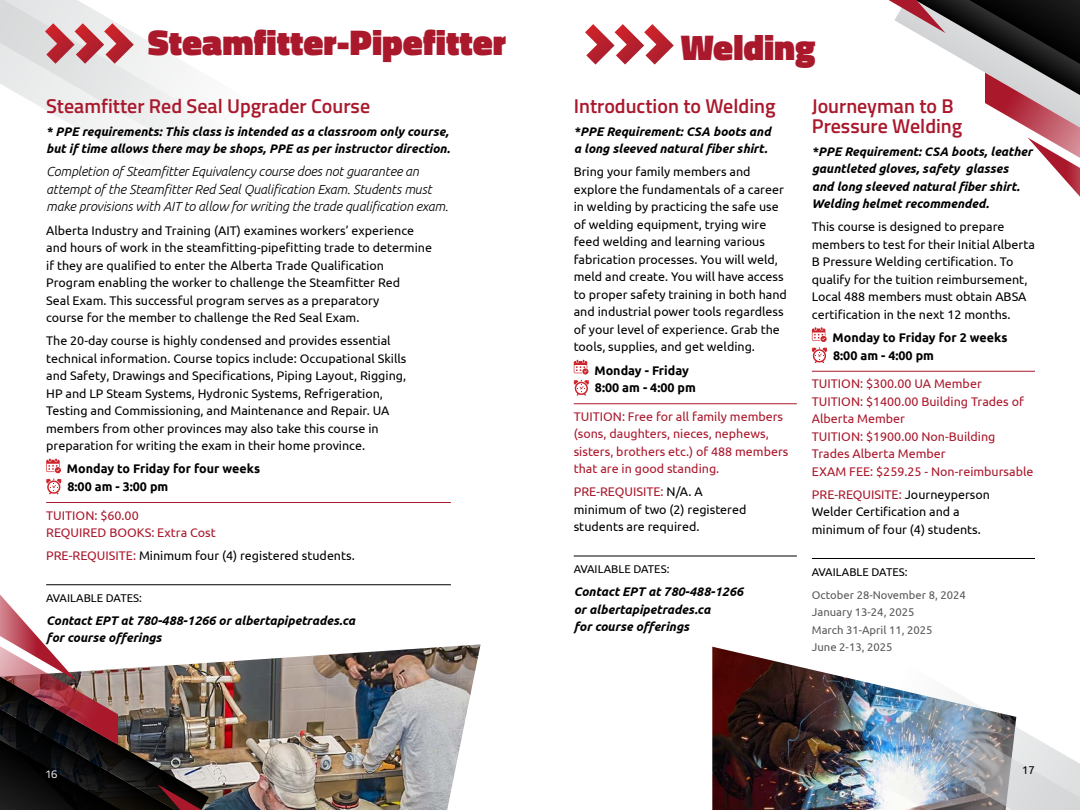
<style>
.page{position:relative;width:1080px;height:810px;background:#fff}
.page>*{position:absolute;margin:0;border:0;box-sizing:border-box;transform-origin:0 0}
.Main_Headin{font:900 36.25px "Titillium Web";color:#aa182c}
.Subhead_SansSerif_red{font:600 20px/20px "Titillium Web";color:#aa182c}
.body_text_italic{font:italic 300 13.12px/17.5px "Ubuntu";letter-spacing:-.01em;color:#000}
.body_text{font:12.5px/17.5px "Ubuntu";color:#000}
.body_text_bold_italic{font:italic 700 12.5px/17.5px "Ubuntu";color:#000}
.CERTIFICATION{font:12.5px/17.5px "Ubuntu";color:#aa182c}
.chart_text_bold{font:700 12.5px/17.5px "Ubuntu";color:#000}
.dates{font:11.25px "Ubuntu";color:#58595b}
.Available_date{font:11.25px "Ubuntu";color:#000}
.t1{font:11.25px "Titillium Web";color:#fff}
.s1{color:#aa182c}
</style>
<div class="page">
<img style="left:272px;top:644px;width:209px;height:166px">
<img style="left:712px;top:647px;width:159px;height:163px">
<img style="left:0;top:584px;width:272px;height:226px">
<svg style="left:0;top:0;width:197px;height:147px"></svg>
<img style="left:871px;top:683px;width:209px;height:127px">
<svg style="left:889px;top:0;width:191px;height:197px"></svg>
<svg style="left:45px;top:23px;width:89px;height:41px;background:#d38d93"></svg>
<hr style="left:46px;top:502px;width:405px;height:1px;background:#aa182c">
<hr style="left:46px;top:585px;width:405px;height:1px;background:#000">
<svg style="left:46px;top:459px;width:15px;height:14px"></svg>
<svg style="left:46px;top:479px;width:15px;height:15px"></svg>
<hr style="left:574px;top:404px;width:223px;height:1px;background:#aa182c">
<hr style="left:574px;top:556px;width:223px;height:1px;background:#000">
<svg style="left:574px;top:360px;width:15px;height:36px"></svg>
<svg style="left:585px;top:24px;width:89px;height:41px"></svg>
<hr style="left:812px;top:371px;width:223px;height:1px;background:#aa182c">
<hr style="left:812px;top:558px;width:223px;height:1px;background:#000">
<svg style="left:812px;top:327px;width:15px;height:36px"></svg>
<p class="Main_Headin" style="left:148px;top:16px;width:360px">Steamfitter-Pipefitter</p>
<p class="Subhead_SansSerif_red" style="left:46px;top:95px;width:325px">Steamfitter Red Seal Upgrader Course</p>
<p class="body_text_bold_italic" style="left:46px;top:122px;width:405px">* PPE requirements: This class is intended as a classroom only course, but if time allows there may be shops, PPE as per instructor direction.</p>
<p class="body_text_italic" style="left:46px;top:163px;width:404px">Completion of Steamfitter Equivalency course does not guarantee an attempt of the Steamfitter Red Seal Qualification Exam. Students must make provisions with AIT to allow for writing the trade qualification exam.</p>
<p class="body_text" style="left:46px;top:221px;width:387px">Alberta Industry and Training (AIT) examines workers’ experience and hours of work in the steamfitting-pipefitting trade to determine if they are qualified to enter the Alberta Trade Qualification Program enabling the worker to challenge the Steamfitter Red<br>Seal Exam. This successful program serves as a preparatory<br>course for the member to challenge the Red Seal Exam.</p>
<p class="body_text" style="left:46px;top:332px;width:362px">The 20-day course is highly condensed and provides essential technical information. Course topics include: Occupational Skills and Safety, Drawings and Specifications, Piping Layout, Rigging, HP and LP Steam Systems, Hydronic Systems, Refrigeration, Testing and Commissioning, and Maintenance and Repair. UA members from other provinces may also take this course in preparation for writing the exam in their home province.</p>
<p class="chart_text_bold" style="left:67px;top:460px;width:195px">Monday to Friday for four weeks</p>
<p class="chart_text_bold" style="left:67px;top:477px;width:103px">8:00 am - 3:00 pm</p>
<p class="CERTIFICATION" style="left:46px;top:506px;width:171px">TUITION: $60.00<br>REQUIRED BOOKS: Extra Cost</p>
<p class="body_text" style="left:46px;top:547px;width:310px"><span class="s1">PRE-REQUISITE:</span> Minimum four (4) registered students.</p>
<p class="Available_date" style="left:46px;top:591px;width:97px">AVAILABLE DATES:</p>
<p class="body_text_bold_italic" style="left:46px;top:612px;width:311px">Contact EPT at 780-488-1266 or albertapipetrades.ca for course offerings</p>
<p class="t1" style="left:45px;top:766px;width:14px">16</p>
<p class="Main_Headin" style="left:681px;top:21px;width:136px">Welding</p>
<p class="Subhead_SansSerif_red" style="left:812px;top:95px;width:152px">Journeyman to B<br>Pressure Welding</p>
<p class="body_text_bold_italic" style="left:812px;top:142px;width:222px">*PPE Requirement: CSA boots, leather gauntleted gloves, safety glasses and long sleeved natural fiber shirt.<br>Welding helmet recommended.</p>
<p class="body_text" style="left:812px;top:218px;width:225px">This course is designed to prepare members to test for their Initial Alberta B Pressure Welding certification. To qualify for the tuition reimbursement, Local 488 members must obtain ABSA certification in the next 12 months.</p>
<p class="chart_text_bold" style="left:833px;top:329px;width:176px">Monday to Friday for 2 weeks</p>
<p class="chart_text_bold" style="left:833px;top:346px;width:103px">8:00 am - 4:00 pm</p>
<p class="CERTIFICATION" style="left:812px;top:375px;width:223px">TUITION: $300.00 UA Member<br>TUITION: $1400.00 Building Trades of<br>Alberta Member<br>TUITION: $1900.00 Non-Building<br>Trades Alberta Member<br>EXAM FEE: $259.25 - Non-reimbursable</p>
<p class="body_text" style="left:812px;top:485px;width:180px"><span class="s1">PRE-REQUISITE:</span> Journeyperson<br>Welder Certification and a minimum of four (4) students.</p>
<p class="Available_date" style="left:812px;top:565px;width:97px">AVAILABLE DATES:</p>
<p class="dates" style="left:812px;top:588px;width:155px">October 28-November 8, 2024</p>
<p class="dates" style="left:812px;top:605px;width:104px">January 13-24, 2025</p>
<p class="dates" style="left:812px;top:623px;width:122px">March 31-April 11, 2025</p>
<p class="dates" style="left:812px;top:640px;width:82px">June 2-13, 2025</p>
<p class="Subhead_SansSerif_red" style="left:574px;top:95px;width:203px">Introduction to Welding</p>
<p class="body_text_bold_italic" style="left:574px;top:122px;width:199px">*PPE Requirement: CSA boots and a long sleeved natural fiber shirt.</p>
<p class="body_text" style="left:574px;top:163px;width:215px">Bring your family members and explore the fundamentals of a career in welding by practicing the safe use of welding equipment, trying wire feed welding and learning various fabrication processes. You will weld, meld and create. You will have access to proper safety training in both hand and industrial power tools regardless of your level of experience. Grab the tools, supplies, and get welding.</p>
<p class="chart_text_bold" style="left:595px;top:361px;width:103px">Monday - Friday<br>8:00 am - 4:00 pm</p>
<p class="CERTIFICATION" style="left:574px;top:407px;width:216px">TUITION: Free for all family members (sons, daughters, nieces, nephews, sisters, brothers etc.) of 488 members that are in good standing.</p>
<p class="body_text" style="left:574px;top:483px;width:174px"><span class="s1">PRE-REQUISITE:</span> N/A. A minimum of two (2) registered students are required.</p>
<p class="Available_date" style="left:574px;top:562px;width:97px">AVAILABLE DATES:</p>
<p class="body_text_bold_italic" style="left:574px;top:583px;width:171px">Contact EPT at 780-488-1266 or albertapipetrades.ca<br>for course offerings</p>
<p class="Available_date" style="left:1022px;top:763px;width:14px">17</p>
</div>
